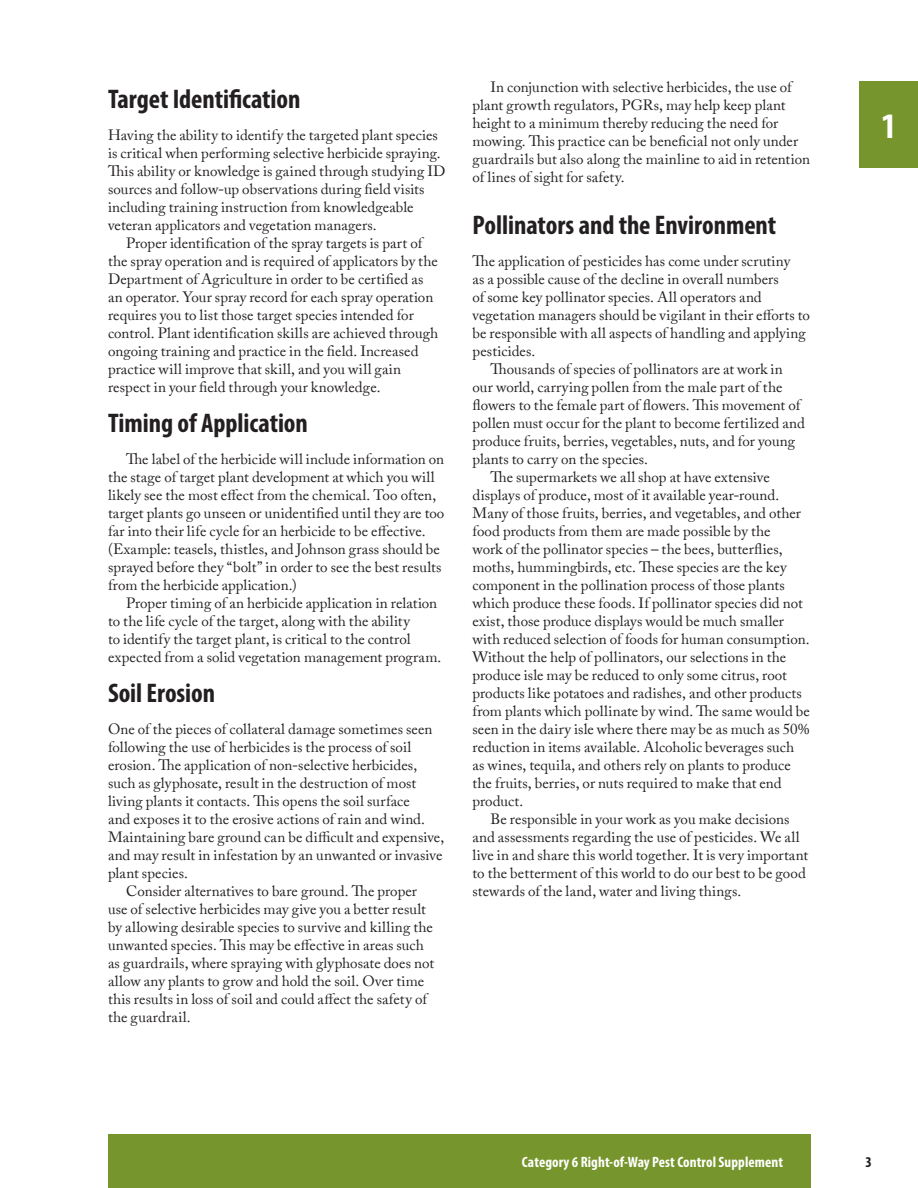
<style>
.page{position:relative;width:918px;height:1188px;background:#fff}
.page>*{position:absolute;margin:0;border:0;box-sizing:border-box;transform-origin:0 0}
.t1{font:700 condensed 36px "Myriad Pro";color:#fff}
.t2{font:700 condensed 27px "Myriad Pro";color:#231f20}
.t3{font:15px/18px "Adobe Caslon Pro";letter-spacing:.005em;color:#231f20}
.t4{font:700 condensed 15px "Myriad Pro";letter-spacing:.005em;color:#fff}
.t5{font:15px "Adobe Caslon Pro";letter-spacing:.025em;color:#231f20}
.t6{font:700 condensed 15px "Myriad Pro";color:#231f20}
</style>
<div class="page">
<div style="left:860px;top:81px;width:58px;height:87px;background:#76952c"></div>
<div style="left:108px;top:1134px;width:702px;height:54px;background:#76952c"></div>
<h2 class="t2" style="left:108px;top:82px;width:194px">Target Identification</h2>
<p class="t3" style="left:108px;top:125px;width:331px">Having the ability to identify the targeted plant species</p>
<p class="t3" style="left:108px;top:143px;width:334px">is critical when performing selective herbicide spraying.</p>
<p class="t3" style="left:108px;top:161px;width:339px">This ability or knowledge is gained through studying ID</p>
<p class="t3" style="left:108px;top:179px;width:318px">sources and follow-up observations during field visits</p>
<p class="t3" style="left:108px;top:197px;width:307px">including training instruction from knowledgeable</p>
<p class="t3" style="left:108px;top:215px;width:270px">veteran applicators and vegetation managers.</p>
<p class="t3" style="left:126px;top:233px;width:298px">Proper identification of the spray targets is part of</p>
<p class="t3" style="left:108px;top:251px;width:331px">the spray operation and is required of applicators by the</p>
<p class="t3" style="left:108px;top:269px;width:317px">Department of Agriculture in order to be certified as</p>
<p class="t3" style="left:108px;top:287px;width:327px">an operator. Your spray record for each spray operation</p>
<p class="t3" style="left:108px;top:305px;width:307px">requires you to list those target species intended for</p>
<p class="t3" style="left:108px;top:323px;width:332px">control. Plant identification skills are achieved through</p>
<p class="t3" style="left:108px;top:341px;width:312px">ongoing training and practice in the field. Increased</p>
<p class="t3" style="left:108px;top:359px;width:295px">practice will improve that skill, and you will gain</p>
<p class="t3" style="left:108px;top:377px;width:274px">respect in your field through your knowledge.</p>
<h2 class="t2" style="left:108px;top:406px;width:201px">Timing of Application</h2>
<p class="t3" style="left:108px;top:449px;width:338px;text-indent:18px">The label of the herbicide will include information on the stage of target plant development at which you will likely see the most effect from the chemical. Too often, target plants go unseen or unidentified until they are too far into their life cycle for an herbicide to be effective. (Example: teasels, thistles, and Johnson grass should be sprayed before they “bolt” in order to see the best results from the herbicide application.)</p>
<p class="t3" style="left:108px;top:593px;width:335px;text-indent:18px">Proper timing of an herbicide application in relation to the life cycle of the target, along with the ability<br>to identify the target plant, is critical to the control expected from a solid vegetation management program.</p>
<h2 class="t2" style="left:108px;top:676px;width:109px">Soil Erosion</h2>
<p class="t3" style="left:108px;top:719px;width:326px">One of the pieces of collateral damage sometimes seen</p>
<p class="t3" style="left:108px;top:737px;width:305px">following the use of herbicides is the process of soil</p>
<p class="t3" style="left:108px;top:755px;width:311px">erosion. The application of non-selective herbicides,</p>
<p class="t3" style="left:108px;top:773px;width:310px">such as glyphosate, result in the destruction of most</p>
<p class="t3" style="left:108px;top:791px;width:303px">living plants it contacts. This opens the soil surface</p>
<p class="t3" style="left:108px;top:809px;width:319px">and exposes it to the erosive actions of rain and wind.</p>
<p class="t3" style="left:108px;top:827px;width:338px">Maintaining bare ground can be difficult and expensive,</p>
<p class="t3" style="left:108px;top:845px;width:336px">and may result in infestation by an unwanted or invasive</p>
<p class="t3" style="left:108px;top:863px;width:81px">plant species.</p>
<p class="t3" style="left:126px;top:881px;width:293px">Consider alternatives to bare ground. The proper</p>
<p class="t3" style="left:108px;top:899px;width:320px">use of selective herbicides may give you a better result</p>
<p class="t3" style="left:108px;top:917px;width:326px">by allowing desirable species to survive and killing the</p>
<p class="t3" style="left:108px;top:935px;width:318px">unwanted species. This may be effective in areas such</p>
<p class="t3" style="left:108px;top:953px;width:328px">as guardrails, where spraying with glyphosate does not</p>
<p class="t3" style="left:108px;top:971px;width:318px">allow any plants to grow and hold the soil. Over time</p>
<p class="t3" style="left:108px;top:989px;width:321px">this results in loss of soil and could affect the safety of</p>
<p class="t5" style="left:108px;top:1008px;width:84px">the guardrail.</p>
<p class="t3" style="left:472px;top:78px;width:339px;text-indent:18px">In conjunction with selective herbicides, the use of plant growth regulators, PGRs, may help keep plant height to a minimum thereby reducing the need for mowing. This practice can be beneficial not only under guardrails but also along the mainline to aid in retention of lines of sight for safety.</p>
<h2 class="t2" style="left:472px;top:208px;width:305px">Pollinators and the Environment</h2>
<p class="t3" style="left:472px;top:251px;width:319px">The application of pesticides has come under scrutiny</p>
<p class="t3" style="left:472px;top:269px;width:308px">as a possible cause of the decline in overall numbers</p>
<p class="t3" style="left:472px;top:287px;width:291px">of some key pollinator species. All operators and</p>
<p class="t3" style="left:472px;top:305px;width:339px">vegetation managers should be vigilant in their efforts to</p>
<p class="t3" style="left:472px;top:323px;width:335px">be responsible with all aspects of handling and applying</p>
<p class="t3" style="left:472px;top:341px;width:64px">pesticides.</p>
<p class="t3" style="left:490px;top:359px;width:294px">Thousands of species of pollinators are at work in</p>
<p class="t3" style="left:472px;top:377px;width:311px">our world, carrying pollen from the male part of the</p>
<p class="t3" style="left:472px;top:395px;width:329px">flowers to the female part of flowers. This movement of</p>
<p class="t3" style="left:472px;top:413px;width:334px">pollen must occur for the plant to become fertilized and</p>
<p class="t3" style="left:472px;top:431px;width:324px">produce fruits, berries, vegetables, nuts, and for young</p>
<p class="t3" style="left:472px;top:449px;width:177px">plants to carry on the species.</p>
<p class="t3" style="left:490px;top:467px;width:281px">The supermarkets we all shop at have extensive</p>
<p class="t3" style="left:472px;top:485px;width:308px">displays of produce, most of it available year-round.</p>
<p class="t3" style="left:472px;top:503px;width:330px">Many of those fruits, berries, and vegetables, and other</p>
<p class="t3" style="left:472px;top:521px;width:300px">food products from them are made possible by the</p>
<p class="t3" style="left:472px;top:539px;width:312px">work of the pollinator species – the bees, butterflies,</p>
<p class="t3" style="left:472px;top:557px;width:316px">moths, hummingbirds, etc. These species are the key</p>
<p class="t3" style="left:472px;top:575px;width:314px">component in the pollination process of those plants</p>
<p class="t3" style="left:472px;top:593px;width:332px">which produce these foods. If pollinator species did not</p>
<p class="t3" style="left:472px;top:611px;width:313px">exist, those produce displays would be much smaller</p>
<p class="t3" style="left:472px;top:629px;width:339px">with reduced selection of foods for human consumption.</p>
<p class="t3" style="left:472px;top:647px;width:315px">Without the help of pollinators, our selections in the</p>
<p class="t3" style="left:472px;top:665px;width:316px">produce isle may be reduced to only some citrus, root</p>
<p class="t3" style="left:472px;top:683px;width:331px">products like potatoes and radishes, and other products</p>
<p class="t3" style="left:472px;top:701px;width:339px">from plants which pollinate by wind. The same would be</p>
<p class="t3" style="left:472px;top:719px;width:338px">seen in the dairy isle where there may be as much as 50%</p>
<p class="t3" style="left:472px;top:737px;width:323px">reduction in items available. Alcoholic beverages such</p>
<p class="t3" style="left:472px;top:755px;width:320px">as wines, tequila, and others rely on plants to produce</p>
<p class="t3" style="left:472px;top:773px;width:311px">the fruits, berries, or nuts required to make that end</p>
<p class="t3" style="left:472px;top:791px;width:52px">product.</p>
<p class="t3" style="left:490px;top:809px;width:300px">Be responsible in your work as you make decisions</p>
<p class="t3" style="left:472px;top:827px;width:329px">and assessments regarding the use of pesticides. We all</p>
<p class="t3" style="left:472px;top:845px;width:337px">live in and share this world together. It is very important</p>
<p class="t3" style="left:472px;top:863px;width:335px">to the betterment of this world to do our best to be good</p>
<p class="t3" style="left:472px;top:881px;width:270px">stewards of the land, water and living things.</p>
<p class="t4" style="left:522px;top:1152px;width:263px">Category 6 Right-of-Way Pest Control Supplement</p>
<h1 class="t1" style="left:881px;top:104px;width:17px">1</h1>
<p class="t6" style="left:865px;top:1152px;width:8px">3</p>
</div>
